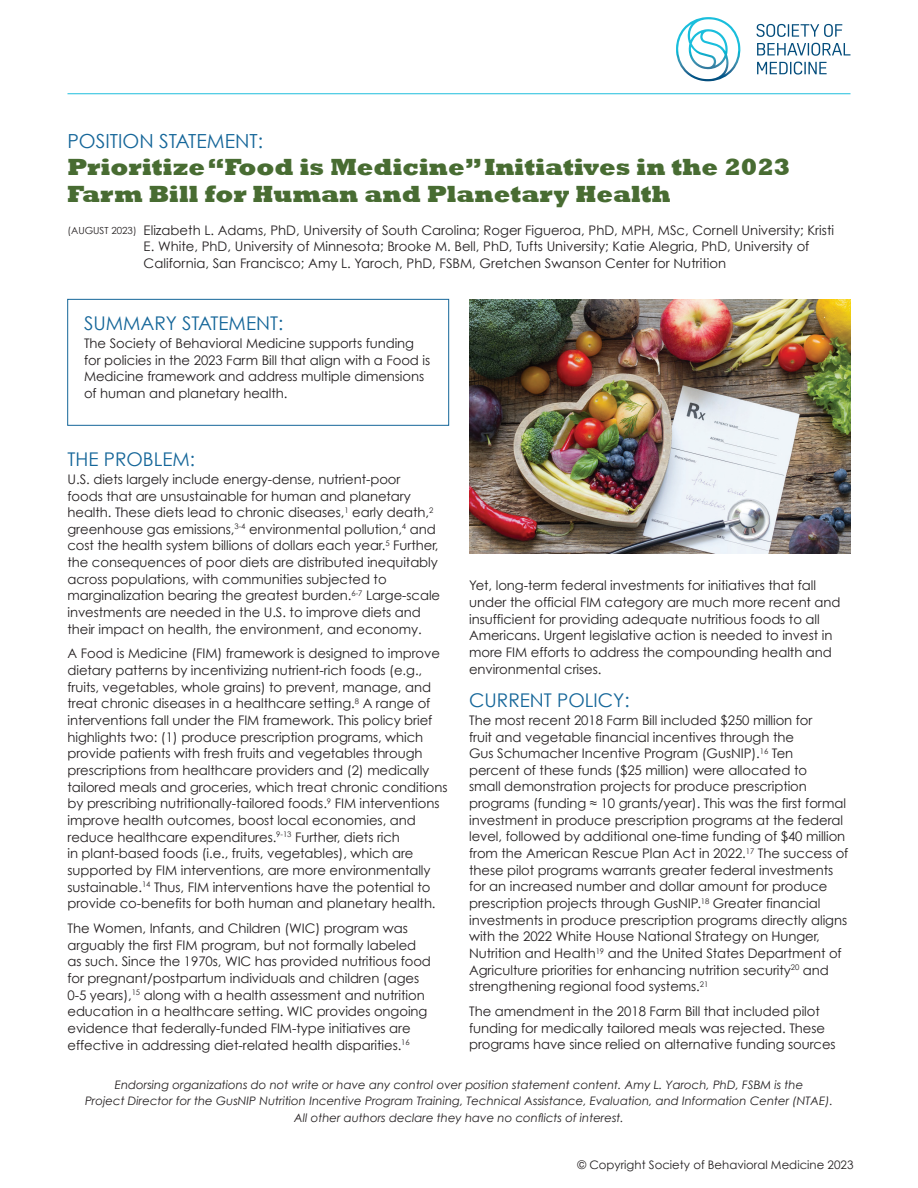
<style>
.page{position:relative;width:918px;height:1188px;background:#fff}
.page>*{position:absolute;margin:0;border:0;box-sizing:border-box;transform-origin:0 0}
.t1{font:800 24px/27px "Rockwell";color:#486c32}
.t2{font:19.35px "Century Gothic";color:#156699}
.t3{font:18.9px "Century Gothic";color:#156699}
.t4{font:13.2px/16.6px "Century Gothic";letter-spacing:-.005em;color:#231f20}
.t5{font:italic 11.7px/16.6px "Century Gothic";color:#231f20;text-align:center}
.t6{font:11.7px "Century Gothic";color:#231f20}
.t7{font:9.75px "Century Gothic";color:#231f20}
</style>
<div class="page">
<svg style="left:757px;top:24px;width:85px;height:13px"></svg>
<svg style="left:757px;top:43px;width:93px;height:13px"></svg>
<svg style="left:757px;top:62px;width:70px;height:13px"></svg>
<svg style="left:676px;top:17px;width:65px;height:64px"></svg>
<hr style="left:68px;top:93px;width:782px;height:1px;background:#1ebfdd">
<div style="left:68px;top:299px;width:381px;height:127px;border:1px solid #156699"></div>
<img style="left:469px;top:299px;width:381px;height:255px">
<h2 class="t2" style="left:68px;top:130px;width:197px">POSITION STATEMENT:</h2>
<h1 class="t1" style="left:68px;top:154px;width:724px">Prioritize “Food is Medicine” Initiatives in the 2023<br>Farm Bill for Human and Planetary Health</h1>
<p class="t7" style="left:68px;top:224px;width:71px">(AUGUST 2023)</p>
<p class="t4" style="left:144px;top:221px;width:692px">Elizabeth L. Adams, PhD, University of South Carolina; Roger Figueroa, PhD, MPH, MSc, Cornell University; Kristi<br>E. White, PhD, University of Minnesota; Brooke M. Bell, PhD, Tufts University; Katie Alegria, PhD, University of<br>California, San Francisco; Amy L. Yaroch, PhD, FSBM, Gretchen Swanson Center for Nutrition</p>
<h3 class="t3" style="left:84px;top:312px;width:201px">SUMMARY STATEMENT:</h3>
<p class="t4" style="left:84px;top:335px;width:348px">The Society of Behavioral Medicine supports funding for policies in the 2023 Farm Bill that align with a Food is Medicine framework and address multiple dimensions of human and planetary health.</p>
<h3 class="t3" style="left:68px;top:447px;width:129px">THE PROBLEM:</h3>
<p class="t4" style="left:67px;top:471px;width:374px">U.S. diets largely include energy-dense, nutrient-poor<br>foods that are unsustainable for human and planetary health. These diets lead to chronic diseases,<sup>1</sup> early death,<sup>2 </sup>greenhouse gas emissions,<sup>3-4</sup> environmental pollution,<sup>4</sup> and cost the health system billions of dollars each year.<sup>5</sup> Further, the consequences of poor diets are distributed inequitably across populations, with communities subjected to marginalization bearing the greatest burden.<sup>6-7</sup> Large-scale investments are needed in the U.S. to improve diets and their impact on health, the environment, and economy.</p>
<p class="t4" style="left:67px;top:645px;width:382px">A Food is Medicine (FIM) framework is designed to improve dietary patterns by incentivizing nutrient-rich foods (e.g., fruits, vegetables, whole grains) to prevent, manage, and treat chronic diseases in a healthcare setting.<sup>8</sup> A range of interventions fall under the FIM framework. This policy brief highlights two: (1) produce prescription programs, which provide patients with fresh fruits and vegetables through prescriptions from healthcare providers and (2) medically tailored meals and groceries, which treat chronic conditions by prescribing nutritionally-tailored foods.<sup>9</sup> FIM interventions improve health outcomes, boost local economies, and reduce healthcare expenditures.<sup>9-13</sup> Further, diets rich<br>in plant-based foods (i.e., fruits, vegetables), which are supported by FIM interventions, are more environmentally sustainable.<sup>14</sup> Thus, FIM interventions have the potential to provide co-benefits for both human and planetary health.</p>
<p class="t4" style="left:67px;top:920px;width:365px">The Women, Infants, and Children (WIC) program was arguably the first FIM program, but not formally labeled as such. Since the 1970s, WIC has provided nutritious food for pregnant/postpartum individuals and children (ages 0-5 years),<sup>15</sup> along with a health assessment and nutrition education in a healthcare setting. WIC provides ongoing evidence that federally-funded FIM-type initiatives are effective in addressing diet-related health disparities.<sup>16</sup></p>
<p class="t4" style="left:469px;top:577px;width:373px">Yet, long-term federal investments for initiatives that fall under the official FIM category are much more recent and insufficient for providing adequate nutritious foods to all Americans. Urgent legislative action is needed to invest in more FIM efforts to address the compounding health and environmental crises.</p>
<h3 class="t3" style="left:469px;top:688px;width:162px">CURRENT POLICY:</h3>
<p class="t4" style="left:469px;top:712px;width:381px">The most recent 2018 Farm Bill included $250 million for<br>fruit and vegetable financial incentives through the<br>Gus Schumacher Incentive Program (GusNIP).<sup>16</sup> Ten<br>percent of these funds ($25 million) were allocated to<br>small demonstration projects for produce prescription programs (funding ≈ 10 grants/year). This was the first formal investment in produce prescription programs at the federal level, followed by additional one-time funding of $40 million from the American Rescue Plan Act in 2022.<sup>17</sup> The success of these pilot programs warrants greater federal investments for an increased number and dollar amount for produce prescription projects through GusNIP.<sup>18</sup> Greater financial investments in produce prescription programs directly aligns with the 2022 White House National Strategy on Hunger, Nutrition and Health<sup>19</sup> and the United States Department of Agriculture priorities for enhancing nutrition security<sup>20</sup> and strengthening regional food systems.<sup>21</sup></p>
<p class="t4" style="left:469px;top:1003px;width:368px">The amendment in the 2018 Farm Bill that included pilot funding for medically tailored meals was rejected. These programs have since relied on alternative funding sources</p>
<p class="t5" style="left:85px;top:1076px;width:749px">Endorsing organizations do not write or have any control over position statement content. Amy L. Yaroch, PhD, FSBM is the<br>Project Director for the GusNIP Nutrition Incentive Program Training, Technical Assistance, Evaluation, and Information Center (NTAE).<br>All other authors declare they have no conflicts of interest.</p>
<p class="t6" style="left:577px;top:1157px;width:278px">© Copyright Society of Behavioral Medicine 2023</p>
</div>
